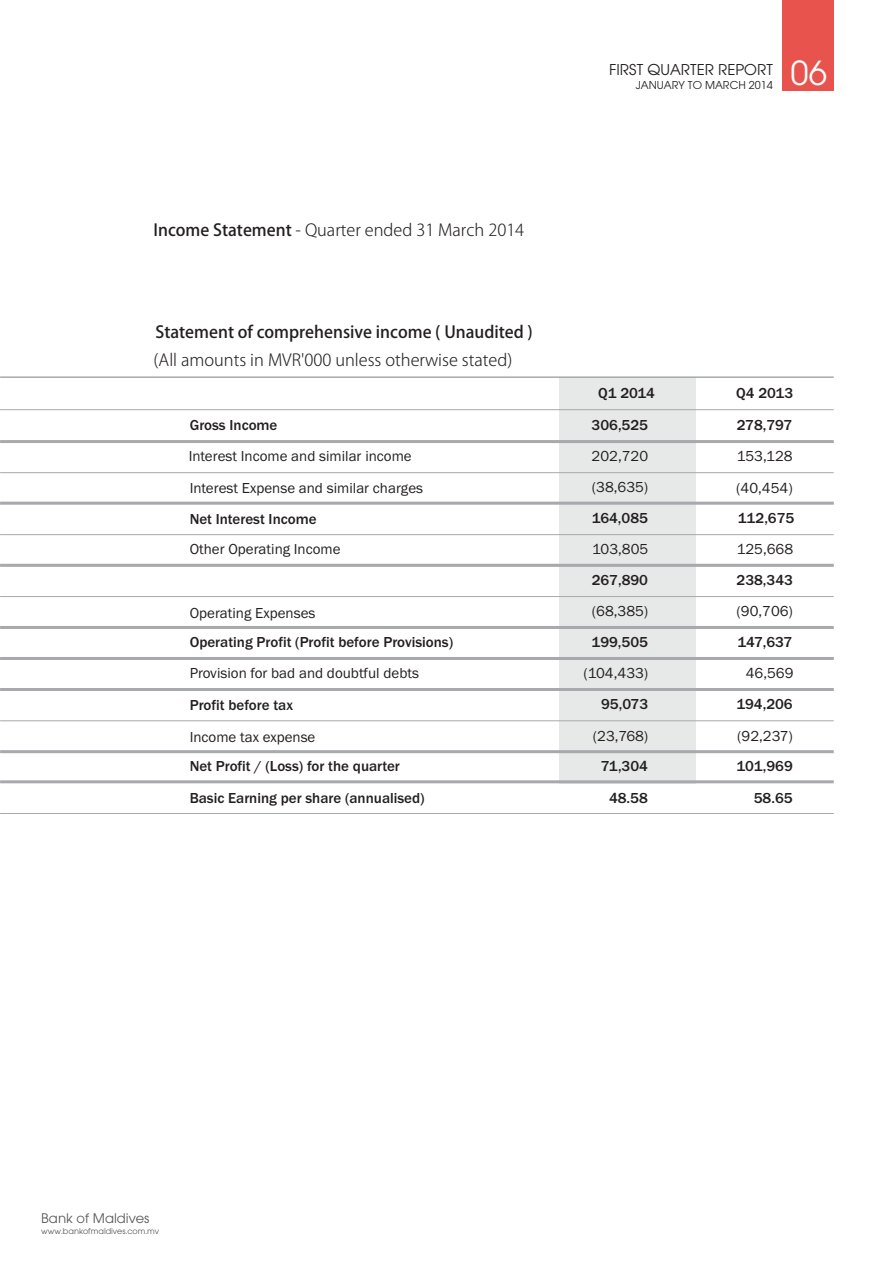
<style>
.page{position:relative;width:893px;height:1263px;background:#fff}
.page>*{position:absolute;margin:0;border:0;box-sizing:border-box;transform-origin:0 0}
.t1{font:36.6px "Avant Garde Gothic Itc T";color:#fff}
.t2{font:300 16.5px "Koz Go Pro";color:#231f20}
.t3{font:500 16.5px "Koz Go Pro";color:#231f20}
.t4{font:16.5px "Avant Garde Gothic Itc T";color:#231f20}
.t5{font:500 15px/31.8px "Franklin Gothic";color:#231f20}
.t6{font:15px/30.8px "Franklin Gothic";color:#231f20}
.t7{font:14.55px "Avant Garde Gothic Itc T";color:#58595b}
.t8{font:12px "Avant Garde Gothic Itc T";color:#231f20}
.t9{font:8.85px "Avant Garde Gothic Itc T";color:#58595b}
.s1{font-weight:500}
</style>
<div class="page">
<div style="left:782px;top:0;width:52px;height:90px;background:#e8544d"></div>
<div style="left:559px;top:378px;width:137px;height:406px;background:#e7e8e8"></div>
<hr style="left:0;top:376px;width:834px;height:2px;background:#a7a9ac">
<hr style="left:0;top:472px;width:834px;height:1px;background:#a7a9ac">
<hr style="left:0;top:440px;width:834px;height:3px;background:#a7a9ac">
<hr style="left:0;top:534px;width:834px;height:1px;background:#a7a9ac">
<hr style="left:0;top:813px;width:834px;height:1px;background:#a7a9ac">
<hr style="left:0;top:626px;width:834px;height:3px;background:#a7a9ac">
<hr style="left:0;top:750px;width:834px;height:3px;background:#a7a9ac">
<hr style="left:0;top:596px;width:834px;height:1px;background:#a7a9ac">
<hr style="left:0;top:657px;width:834px;height:3px;background:#a7a9ac">
<hr style="left:0;top:688px;width:834px;height:3px;background:#a7a9ac">
<hr style="left:0;top:720px;width:834px;height:1px;background:#a7a9ac">
<hr style="left:0;top:780px;width:834px;height:3px;background:#a7a9ac">
<hr style="left:0;top:564px;width:834px;height:3px;background:#a7a9ac">
<hr style="left:0;top:502px;width:834px;height:3px;background:#a7a9ac">
<hr style="left:0;top:409px;width:834px;height:1px;background:#a7a9ac">
<p class="t2" style="left:154px;top:221px;width:372px"><span class="s1">Income Statement</span> - Quarter ended 31 March 2014</p>
<p class="t3" style="left:155px;top:323px;width:379px">Statement of comprehensive income ( Unaudited )</p>
<p class="t2" style="left:154px;top:352px;width:360px">(All amounts in MVR'000 unless otherwise stated)</p>
<p class="t4" style="left:609px;top:59px;width:165px">FIRST QUARTER REPORT</p>
<p class="t8" style="left:636px;top:78px;width:139px">JANUARY TO MARCH 2014</p>
<h1 class="t1" style="left:790px;top:50px;width:38px">06</h1>
<p class="t5" style="left:598px;top:379px;width:58px">Q1 2014</p>
<p class="t5" style="left:736px;top:379px;width:59px">Q4 2013</p>
<p class="t5" style="left:190px;top:410px;width:89px">Gross Income</p>
<p class="t5" style="left:592px;top:410px;width:58px">306,525</p>
<p class="t5" style="left:737px;top:410px;width:57px">278,797</p>
<p class="t6" style="left:189px;top:442px;width:225px">Interest Income and similar income</p>
<p class="t6" style="left:190px;top:474px;width:235px">Interest Expense and similar charges</p>
<p class="t5" style="left:190px;top:504px;width:128px">Net Interest Income</p>
<p class="t6" style="left:190px;top:534px;width:152px">Other Operating Income</p>
<p class="t6" style="left:190px;top:598px;width:127px">Operating Expenses</p>
<p class="t5" style="left:190px;top:627px;width:265px">Operating Profit (Profit before Provisions)</p>
<p class="t6" style="left:190px;top:658px;width:231px">Provision for bad and doubtful debts</p>
<p class="t5" style="left:190px;top:690px;width:105px">Profit before tax</p>
<p class="t6" style="left:190px;top:722px;width:127px">Income tax expense</p>
<p class="t5" style="left:190px;top:751px;width:236px">Net Profit / (Loss) for the quarter<br>Basic Earning per share (annualised)</p>
<p class="t6" style="left:592px;top:442px;width:58px">202,720 (38,635)</p>
<p class="t5" style="left:592px;top:503px;width:58px">164,085</p>
<p class="t6" style="left:592px;top:535px;width:58px">103,805</p>
<p class="t5" style="left:592px;top:565px;width:58px">267,890</p>
<p class="t6" style="left:592px;top:597px;width:58px">(68,385)</p>
<p class="t5" style="left:591px;top:627px;width:58px">199,505</p>
<p class="t6" style="left:583px;top:659px;width:66px">(104,433)</p>
<p class="t5" style="left:601px;top:690px;width:49px">95,073</p>
<p class="t6" style="left:593px;top:721px;width:57px">(23,768)</p>
<p class="t6" style="left:736px;top:442px;width:58px;line-height:31.3px">153,128 (40,454)</p>
<p class="t5" style="left:738px;top:503px;width:58px">112,675</p>
<p class="t6" style="left:737px;top:535px;width:58px">125,668</p>
<p class="t5" style="left:736px;top:565px;width:58px">238,343</p>
<p class="t6" style="left:736px;top:597px;width:58px">(90,706)</p>
<p class="t5" style="left:737px;top:627px;width:57px">147,637</p>
<p class="t6" style="left:746px;top:659px;width:49px">46,569</p>
<p class="t5" style="left:736px;top:690px;width:58px">194,206</p>
<p class="t6" style="left:737px;top:721px;width:57px">(92,237)</p>
<p class="t5" style="left:601px;top:751px;width:49px;text-align:center">71,304<br>48.58</p>
<p class="t5" style="left:737px;top:751px;width:58px;text-align:right">101,969<br>58.65</p>
<p class="t7" style="left:41px;top:1209px;width:110px">Bank of Maldives</p>
<p class="t9" style="left:41px;top:1225px;width:120px">www.bankofmaldives.com.mv</p>
</div>
